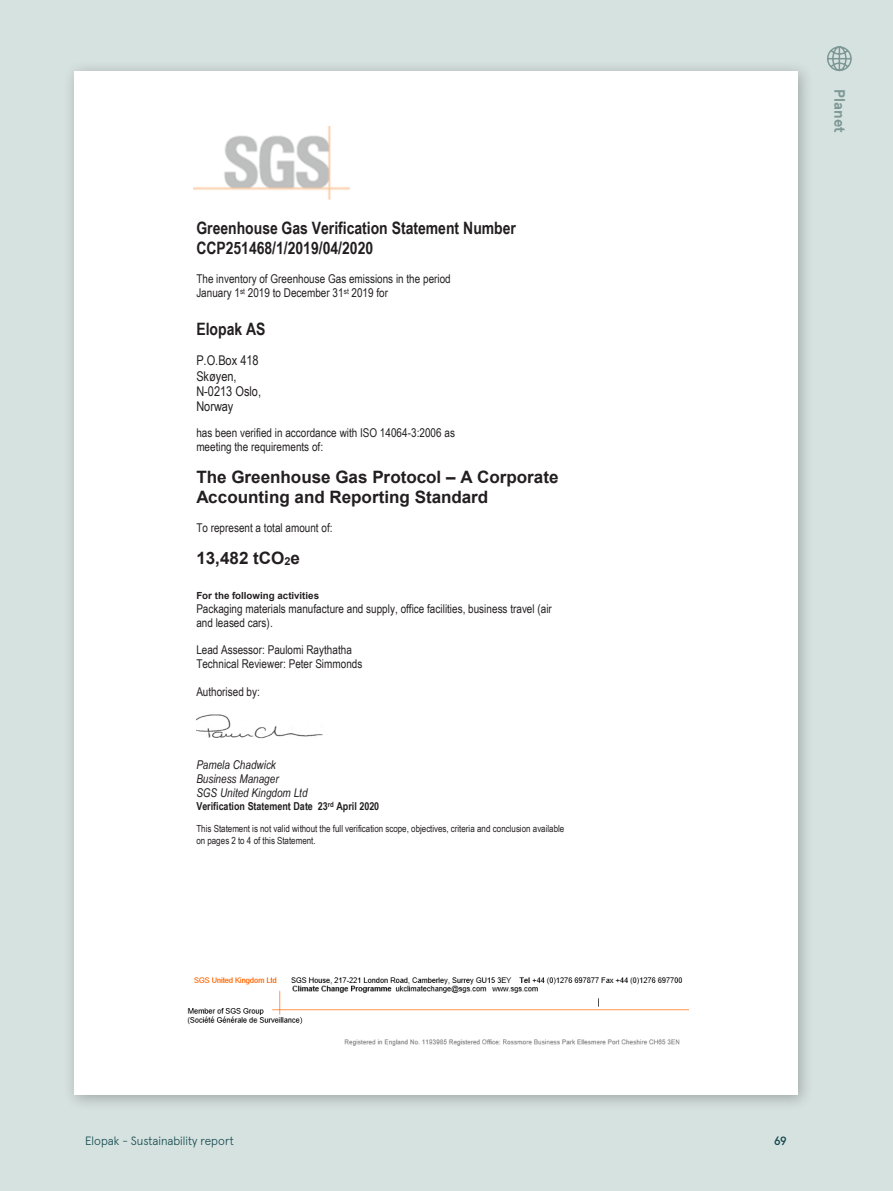
<style>
.page{position:relative;width:893px;height:1191px;background:#d6e2e0}
.page>*{position:absolute;margin:0;border:0;box-sizing:border-box;transform-origin:0 0}
.t1{font:700 17.1px/19.5px "Arial";color:#231f20}
.t2{font:700 17.1px/19.5px "Arial Narrow";color:#231f20}
.t3{font:700 15px "Apercu Pro";color:#7d9895}
.t4{font:13.35px/15.3px "Arial Narrow";color:#231f20}
.t5{font:12.15px/13.8px "Arial Narrow";color:#231f20}
.t6{font:italic 12.15px/14px "Arial Narrow";color:#231f20}
.t7{font:300 12px "Apercu Pro";color:#13484d}
.t8{font:500 12px "Apercu Pro";color:#13484d}
.t9{font:700 10.95px "Arial Narrow";color:#231f20}
.t10{font:9.75px/11.2px "Arial Narrow";color:#231f20}
.t11{font:700 9.75px "Arial";letter-spacing:-.005em;color:#231f20}
.s1{font-size:10.95px}
</style>
<div class="page">
<div style="left:64px;top:60px;width:750px;height:1051px;background:#231f20;opacity:.3"></div>
<div style="left:74px;top:71px;width:724px;height:1023px;background:#fff"></div>
<img style="left:193px;top:126px;width:157px;height:74px">
<img style="left:187px;top:977px;width:501px;height:69px">
<img style="left:196px;top:714px;width:127px;height:25px">
<svg style="left:827px;top:46px;width:25px;height:26px"></svg>
<h1 class="t2" style="left:196px;top:217px;width:321px">Greenhouse Gas Verification Statement Number<br>CCP251468/1/2019/04/2020</h1>
<p class="t5" style="left:196px;top:272px;width:256px">The inventory of Greenhouse Gas emissions in the period<br>January 1<sup>st</sup> 2019 to December 31<sup>st</sup> 2019 for</p>
<h1 class="t2" style="left:196px;top:319px;width:71px">Elopak AS</h1>
<p class="t4" style="left:196px;top:352px;width:66px">P.O.Box 418<br>Skøyen,<br>N-0213 Oslo,<br>Norway</p>
<p class="t5" style="left:196px;top:425px;width:260px">has been verified in accordance with ISO 14064-3:2006 as meeting the requirements of:</p>
<h1 class="t1" style="left:196px;top:468px;width:364px">The Greenhouse Gas Protocol – A Corporate<br>Accounting and Reporting Standard</h1>
<p class="t5" style="left:196px;top:520px;width:138px">To represent a total amount of:</p>
<h1 class="t1" style="left:196px;top:549px;width:105px">13,482 tCO<span class="s1">2</span>e</h1>
<p class="t11" style="left:196px;top:589px;width:124px">For the following activities</p>
<p class="t5" style="left:196px;top:601px;width:357px">Packaging materials manufacture and supply, office facilities, business travel (air and leased cars).</p>
<p class="t5" style="left:196px;top:643px;width:168px">Lead Assessor: Paulomi Raythatha<br>Technical Reviewer: Peter Simmonds</p>
<p class="t5" style="left:196px;top:684px;width:65px">Authorised by:</p>
<p class="t6" style="left:196px;top:757px;width:113px">Pamela Chadwick<br>Business Manager<br>SGS United Kingdom Ltd</p>
<p class="t9" style="left:196px;top:798px;width:184px">Verification Statement Date 23<sup>rd</sup> April 2020</p>
<p class="t10" style="left:196px;top:823px;width:369px">This Statement is not valid without the full verification scope, objectives, criteria and conclusion available on pages 2 to 4 of this Statement.</p>
<p class="t3" style="left:851px;top:89px;width:45px;rotate:90deg">Planet</p>
<p class="t7" style="left:85px;top:1131px;width:150px">Elopak - Sustainability report</p>
<p class="t8" style="left:774px;top:1131px;width:14px">69</p>
</div>
